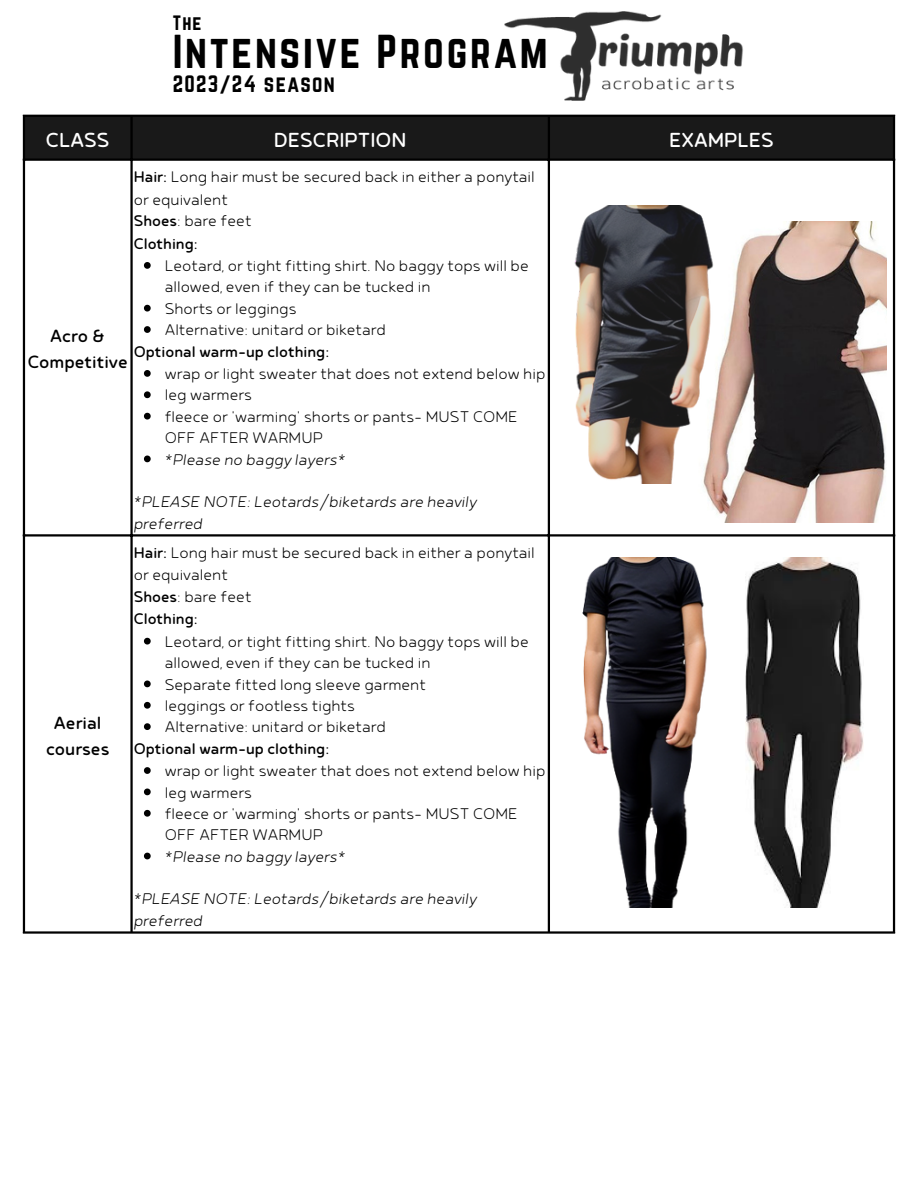
<style>
.page{position:relative;width:918px;height:1188px;background:#fff}
.page>*{position:absolute;margin:0;border:0;box-sizing:border-box;transform-origin:0 0}
.t1{font:41.55px "Norwester";letter-spacing:.065em;color:#000}
.t2{font:24px "Betm Rounded";color:#fff}
.t3{font:21px/25.8px "Betm Rounded";color:#000;text-align:center}
.t4{font:20.85px "Norwester";letter-spacing:.065em;color:#000}
.t5{font:300 18.15px/21.3px "Betm Rounded";color:#000}
.t6{font:18.15px "Betm Rounded";color:#000}
.t7{font:18.15px "Norwester";color:#000}
.s1{font-weight:400}
</style>
<div class="page">
<div style="left:25px;top:117px;width:868px;height:42px;background:#191919"></div>
<svg style="left:144px;top:262px;width:7px;height:7px"></svg>
<svg style="left:144px;top:305px;width:7px;height:7px"></svg>
<svg style="left:144px;top:326px;width:7px;height:7px"></svg>
<svg style="left:144px;top:370px;width:7px;height:7px"></svg>
<svg style="left:144px;top:391px;width:7px;height:7px"></svg>
<svg style="left:144px;top:413px;width:7px;height:7px"></svg>
<svg style="left:144px;top:456px;width:7px;height:6px"></svg>
<svg style="left:144px;top:638px;width:7px;height:7px"></svg>
<svg style="left:144px;top:681px;width:7px;height:6px"></svg>
<svg style="left:144px;top:702px;width:7px;height:7px"></svg>
<svg style="left:144px;top:723px;width:7px;height:7px"></svg>
<svg style="left:144px;top:767px;width:7px;height:7px"></svg>
<svg style="left:144px;top:789px;width:7px;height:6px"></svg>
<svg style="left:144px;top:810px;width:7px;height:7px"></svg>
<svg style="left:144px;top:853px;width:7px;height:6px"></svg>
<hr style="left:23px;top:117px;width:2px;height:814px;background:#000">
<hr style="left:130px;top:117px;width:3px;height:814px;background:#000">
<hr style="left:548px;top:117px;width:2px;height:814px;background:#000">
<hr style="left:893px;top:117px;width:2px;height:814px;background:#000">
<hr style="left:23px;top:115px;width:872px;height:2px;background:#000">
<hr style="left:23px;top:159px;width:872px;height:2px;background:#000">
<hr style="left:23px;top:534px;width:872px;height:3px;background:#000">
<hr style="left:23px;top:931px;width:872px;height:3px;background:#000">
<img style="left:505px;top:11px;width:238px;height:89px">
<img style="left:703px;top:222px;width:183px;height:301px">
<img style="left:574px;top:205px;width:154px;height:279px">
<img style="left:582px;top:558px;width:125px;height:349px">
<img style="left:745px;top:558px;width:118px;height:349px">
<p class="t7" style="left:173px;top:12px;width:30px">The</p>
<p class="t1" style="left:173px;top:27px;width:376px">Intensive Program</p>
<p class="t4" style="left:173px;top:71px;width:164px">2023/24 season</p>
<p class="t2" style="left:46px;top:121px;width:65px">CLASS</p>
<p class="t2" style="left:274px;top:121px;width:134px">DESCRIPTION</p>
<p class="t2" style="left:669px;top:121px;width:106px">EXAMPLES</p>
<p class="t5" style="left:134px;top:164px;width:402px;line-height:22.5px"><span class="s1">Hair:</span> Long hair must be secured back in either a ponytail or equivalent</p>
<p class="t5" style="left:134px;top:208px;width:119px"><span class="s1">Shoes</span>: bare feet</p>
<p class="t6" style="left:134px;top:229px;width:65px">Clothing:</p>
<p class="t5" style="left:165px;top:253px;width:366px">Leotard, or tight fitting shirt. No baggy tops will be allowed, even if they can be tucked in</p>
<p class="t5" style="left:165px;top:296px;width:133px">Shorts or leggings</p>
<p class="t5" style="left:165px;top:317px;width:223px">Alternative: unitard or biketard</p>
<p class="t5" style="left:165px;top:361px;width:382px">wrap or light sweater that does not extend below hip</p>
<p class="t5" style="left:165px;top:382px;width:89px">leg warmers</p>
<p class="t5" style="left:165px;top:404px;width:354px">fleece or 'warming' shorts or pants- MUST COME<br>OFF AFTER WARMUP</p>
<p class="t5" style="left:165px;top:447px;width:183px">*Please no baggy layers*</p>
<p class="t3" style="left:28px;top:321px;width:102px">Acro &amp;<br>Competitive</p>
<p class="t6" style="left:134px;top:337px;width:197px">Optional warm-up clothing:</p>
<p class="t5" style="left:134px;top:489px;width:345px">*PLEASE NOTE: Leotards/biketards are heavily preferred</p>
<p class="t3" style="left:46px;top:708px;width:65px">Aerial courses</p>
<p class="t5" style="left:134px;top:539px;width:402px;line-height:22.5px"><span class="s1">Hair:</span> Long hair must be secured back in either a ponytail or equivalent</p>
<p class="t5" style="left:134px;top:584px;width:119px"><span class="s1">Shoes</span>: bare feet</p>
<p class="t6" style="left:134px;top:605px;width:65px">Clothing:</p>
<p class="t5" style="left:165px;top:629px;width:366px">Leotard, or tight fitting shirt. No baggy tops will be allowed, even if they can be tucked in</p>
<p class="t5" style="left:165px;top:672px;width:263px">Separate fitted long sleeve garment</p>
<p class="t5" style="left:165px;top:693px;width:192px">leggings or footless tights</p>
<p class="t5" style="left:165px;top:714px;width:223px">Alternative: unitard or biketard</p>
<p class="t5" style="left:165px;top:758px;width:382px">wrap or light sweater that does not extend below hip</p>
<p class="t5" style="left:165px;top:780px;width:89px">leg warmers</p>
<p class="t5" style="left:165px;top:801px;width:354px">fleece or 'warming' shorts or pants- MUST COME<br>OFF AFTER WARMUP</p>
<p class="t5" style="left:165px;top:844px;width:183px">*Please no baggy layers*</p>
<p class="t6" style="left:134px;top:734px;width:197px">Optional warm-up clothing:</p>
<p class="t5" style="left:134px;top:886px;width:345px">*PLEASE NOTE: Leotards/biketards are heavily preferred</p>
</div>
